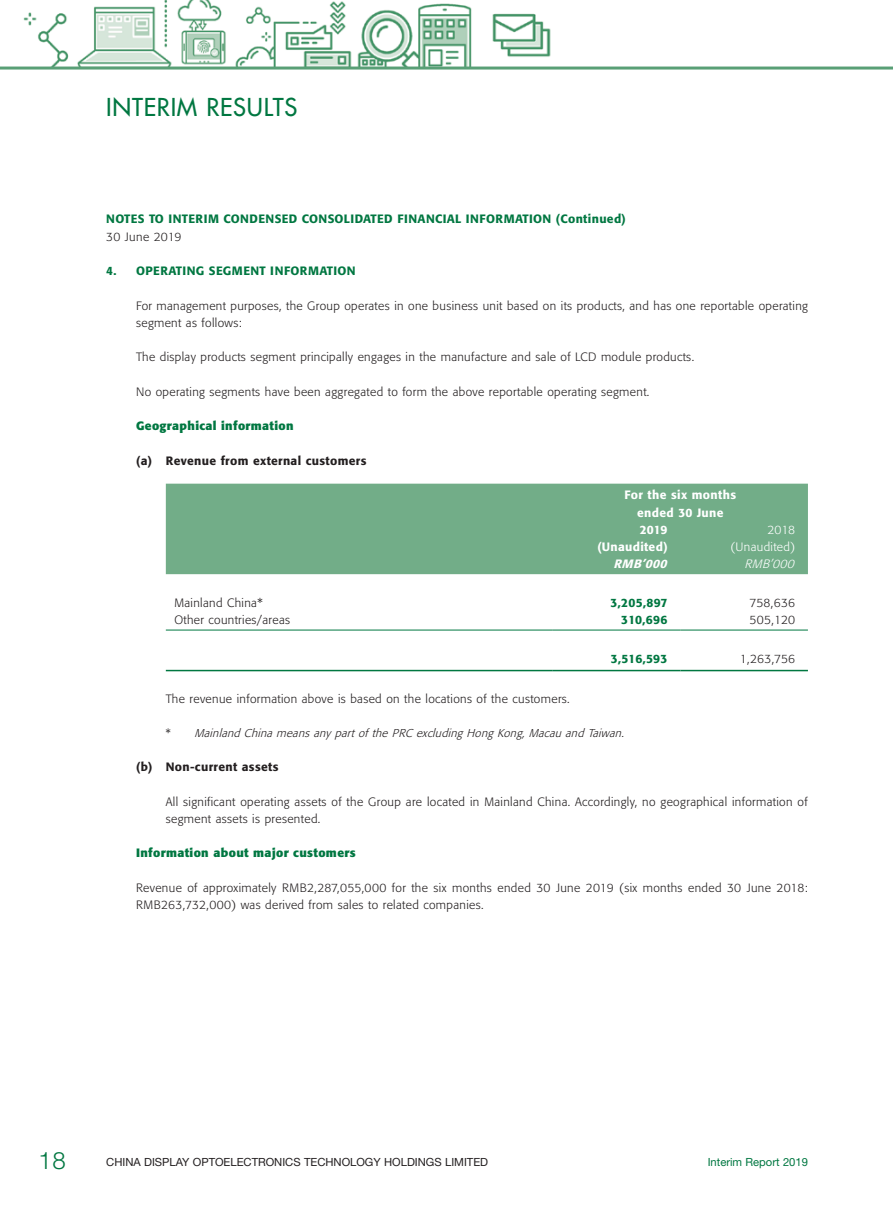
<style>
.page{position:relative;width:893px;height:1212px;background:#fff}
.page>*{position:absolute;margin:0;border:0;box-sizing:border-box;transform-origin:0 0}
.t1{font:500 24px "Futura Std";letter-spacing:.03em;color:#007741}
.t2{font:300 24px "Helvetica Neue LT Std";color:#007741}
.Body_Text{font:300 12px/17.2px "Formata";letter-spacing:.03em;color:#231f20}
.Heading_1{font:500 12px "Formata";letter-spacing:.03em;color:#007741}
.Heading_2{font:700 12px "Formata";letter-spacing:.03em;color:#007741}
.Heading_3{font:500 12px "Formata";letter-spacing:.03em;color:#231f20}
.Body_Text-2{font:500 12px "Formata";letter-spacing:.03em;color:#fff}
.Body_Text-3{font:500 12px "Formata";letter-spacing:.01em;color:#007741}
.Body_Text-4{font:300 12px "Formata";letter-spacing:.03em;color:#fff}
.Body_Text-5{font:300 12px "Formata";letter-spacing:.01em;color:#231f20}
.Body_Text-6{font:italic 500 12px "Formata";color:#fff}
.Body_Text-7{font:italic 300 12px "Formata";color:#fff}
.Notes{font:italic 300 11.25px "Formata";color:#231f20}
.t3{font:11.25px "Helvetica Neue LT Std";color:#231f20}
.t4{font:11.25px "Helvetica Neue LT Std";color:#007741}
.s1{font-style:normal}
</style>
<div class="page">
<img style="left:0;top:0;width:893px;height:672px">
<hr style="left:0;top:67px;width:893px;height:3px;background:#599f76">
<div style="left:166px;top:484px;width:642px;height:90px;background:#72ad88"></div>
<hr style="left:166px;top:630px;width:387px;height:1px;background:#007741">
<hr style="left:553px;top:630px;width:127px;height:1px;background:#007741">
<hr style="left:680px;top:630px;width:128px;height:1px;background:#007741">
<hr style="left:166px;top:670px;width:387px;height:1px;background:#007741">
<hr style="left:553px;top:670px;width:127px;height:1px;background:#007741">
<hr style="left:680px;top:670px;width:128px;height:1px;background:#007741">
<h1 class="t1" style="left:106px;top:92px;width:193px">INTERIM RESULTS</h1>
<p class="Heading_1" style="left:106px;top:212px;width:521px">NOTES TO INTERIM CONDENSED CONSOLIDATED FINANCIAL INFORMATION (Continued)</p>
<p class="Body_Text-5" style="left:106px;top:229px;width:77px">30 June 2019</p>
<p class="Heading_1" style="left:106px;top:263px;width:251px">4. OPERATING SEGMENT INFORMATION</p>
<p class="Body_Text" style="left:136px;top:297px;width:673px">For management purposes, the Group operates in one business unit based on its products, and has one reportable operating segment as follows:</p>
<p class="Body_Text" style="left:136px;top:349px;width:560px">The display products segment principally engages in the manufacture and sale of LCD module products.</p>
<p class="Body_Text" style="left:136px;top:383px;width:515px">No operating segments have been aggregated to form the above reportable operating segment.</p>
<p class="Heading_2" style="left:136px;top:419px;width:159px">Geographical information</p>
<p class="Heading_3" style="left:136px;top:453px;width:232px">(a) Revenue from external customers</p>
<p class="Body_Text-2" style="left:625px;top:488px;width:113px">For the six months</p>
<p class="Body_Text-2" style="left:637px;top:505px;width:88px">ended 30 June</p>
<p class="Body_Text-2" style="left:640px;top:522px;width:29px">2019</p>
<p class="Body_Text-4" style="left:767px;top:523px;width:29px">2018</p>
<p class="Body_Text-2" style="left:597px;top:539px;width:72px">(Unaudited)</p>
<p class="Body_Text-4" style="left:730px;top:540px;width:66px">(Unaudited)</p>
<p class="Body_Text-6" style="left:613px;top:557px;width:58px">RMB’000</p>
<p class="Body_Text-7" style="left:744px;top:557px;width:55px">RMB’000</p>
<p class="Body_Text" style="left:174px;top:594px;width:90px">Mainland China*</p>
<p class="Body_Text-3" style="left:611px;top:595px;width:59px">3,205,897</p>
<p class="Body_Text" style="left:750px;top:594px;width:47px">758,636</p>
<p class="Body_Text" style="left:174px;top:612px;width:117px">Other countries/areas</p>
<p class="Body_Text-3" style="left:621px;top:613px;width:48px">310,696</p>
<p class="Body_Text" style="left:750px;top:612px;width:47px">505,120</p>
<p class="Body_Text-3" style="left:611px;top:652px;width:58px">3,516,593</p>
<p class="Body_Text" style="left:740px;top:651px;width:57px">1,263,756</p>
<p class="Body_Text" style="left:166px;top:690px;width:405px">The revenue information above is based on the locations of the customers.</p>
<p class="Notes" style="left:166px;top:726px;width:463px"><span class="s1">*</span> Mainland China means any part of the PRC excluding Hong Kong, Macau and Taiwan.</p>
<p class="Heading_3" style="left:136px;top:759px;width:144px">(b) Non-current assets</p>
<p class="Body_Text" style="left:166px;top:793px;width:643px">All significant operating assets of the Group are located in Mainland China. Accordingly, no geographical information of segment assets is presented.</p>
<p class="Heading_2" style="left:136px;top:845px;width:221px">Information about major customers</p>
<p class="Body_Text" style="left:136px;top:879px;width:673px">Revenue of approximately RMB2,287,055,000 for the six months ended 30 June 2019 (six months ended 30 June 2018:<br>RMB263,732,000) was derived from sales to related companies.</p>
<h1 class="t2" style="left:38px;top:1146px;width:29px">18</h1>
<p class="t3" style="left:106px;top:1155px;width:383px">CHINA DISPLAY OPTOELECTRONICS TECHNOLOGY HOLDINGS LIMITED</p>
<p class="t4" style="left:708px;top:1155px;width:102px">Interim Report 2019</p>
</div>
